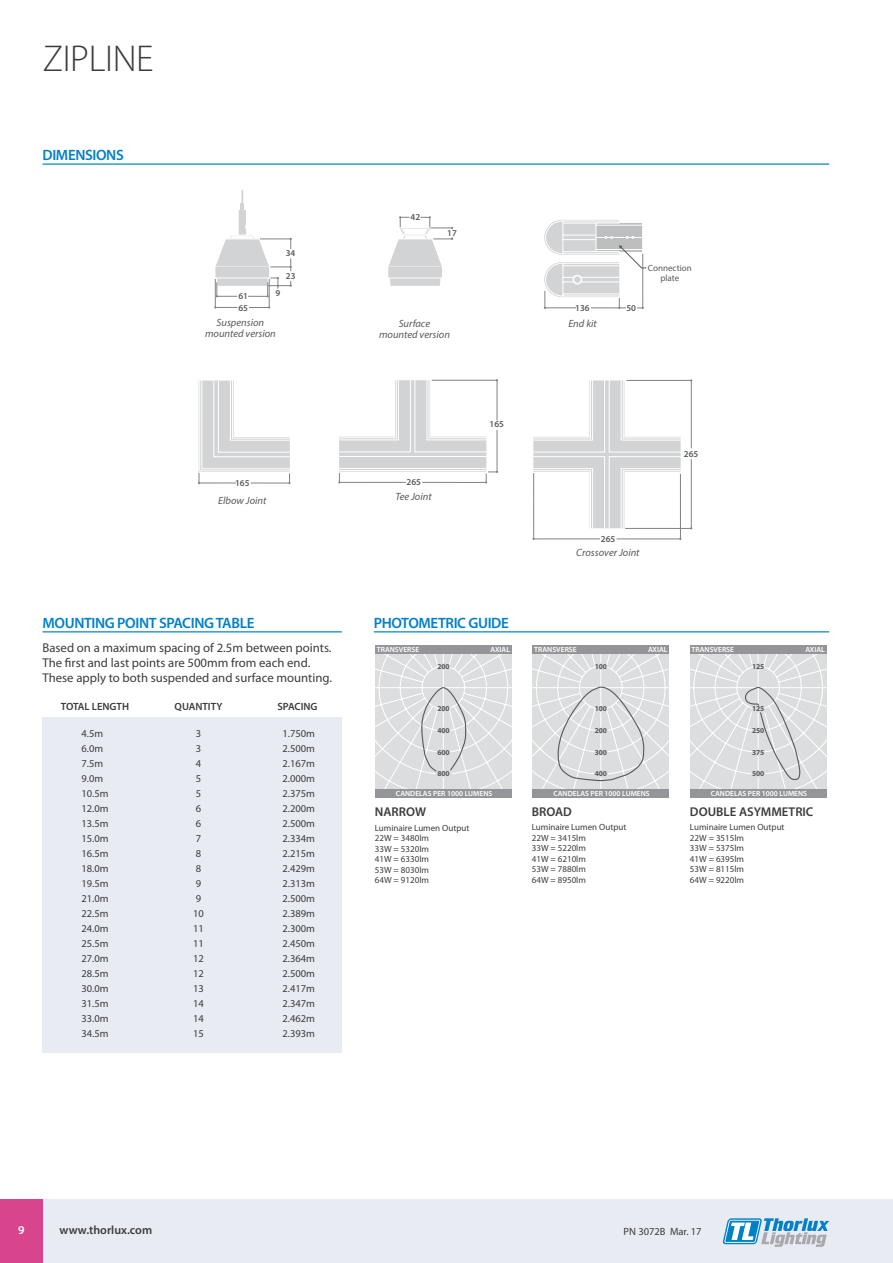
<style>
.page{position:relative;width:893px;height:1263px;background:#fff}
.page>*{position:absolute;margin:0;border:0;box-sizing:border-box;transform-origin:0 0}
.t1{font:300 37.5px "Myriad Pro";letter-spacing:-.01em;color:#3c3c3f}
.t2{font:600 15px "Myriad Pro";letter-spacing:-.025em;color:#0080c7}
.t3{font:12.75px/15px "Myriad Pro";color:#3c3c3f}
.t4{font:600 12.75px "Myriad Pro";color:#3c3c3f}
.t5{font:600 12px "Myriad Pro";color:#3c3c3f}
.t6{font:600 12px "Myriad Pro";color:#fff}
.t7{font:10.5px "Myriad Pro";color:#3c3c3f}
.t8{font:italic 10.5px/10.5px "Myriad Pro";color:#58595b;text-align:center}
.t9{font:600 10.5px "Myriad Pro";color:#3c3c3f}
.t10{font:9px/10.5px "Myriad Pro";color:#3c3c3f}
.t11{font:600 9px/11.4px "Myriad Pro";color:#58595b}
.t12{font:9px/10.8px "Myriad Pro";color:#58595b;text-align:center}
.t13{font:600 7.5px "Myriad Pro";color:#fff}
.t14{font:700 7.5px "Myriad Pro";letter-spacing:-.025em;color:#58595b}
</style>
<div class="page">
<div style="left:43px;top:717px;width:299px;height:336px;background:#e8ebf2"></div>
<hr style="left:43px;top:631px;width:299px;height:1px;background:#0080c7">
<hr style="left:374px;top:631px;width:455px;height:1px;background:#0080c7">
<div style="left:375px;top:645px;width:136px;height:8px;background:#939598"></div>
<div style="left:375px;top:789px;width:136px;height:8px;background:#939598"></div>
<div style="left:533px;top:645px;width:136px;height:8px;background:#939598"></div>
<div style="left:533px;top:789px;width:136px;height:8px;background:#939598"></div>
<svg style="left:375px;top:650px;width:137px;height:143px;background:#d9dadb"></svg>
<svg style="left:532px;top:650px;width:137px;height:143px;background:#d9dadb"></svg>
<div style="left:690px;top:645px;width:136px;height:8px;background:#939598"></div>
<div style="left:690px;top:789px;width:136px;height:8px;background:#939598"></div>
<svg style="left:690px;top:650px;width:137px;height:143px;background:#d9dadb"></svg>
<hr style="left:43px;top:163px;width:786px;height:2px;background:#0080c7">
<svg style="left:214px;top:189px;width:239px;height:120px"></svg>
<svg style="left:198px;top:380px;width:93px;height:104px"></svg>
<svg style="left:338px;top:379px;width:160px;height:104px"></svg>
<svg style="left:533px;top:379px;width:159px;height:161px"></svg>
<svg style="left:544px;top:220px;width:103px;height:89px"></svg>
<div style="left:0;top:1199px;width:893px;height:64px;background:#e8ebf2"></div>
<div style="left:0;top:1199px;width:43px;height:64px;background:#d8458e"></div>
<svg style="left:723px;top:1218px;width:106px;height:29px"></svg>
<h1 class="t1" style="left:43px;top:36px;width:112px">ZIPLINE</h1>
<h2 class="t2" style="left:43px;top:145px;width:83px">DIMENSIONS</h2>
<p class="t11" style="left:286px;top:247px;width:11px">34</p>
<p class="t11" style="left:286px;top:270px;width:11px">23</p>
<p class="t11" style="left:238px;top:290px;width:11px">61<br>65</p>
<p class="t11" style="left:275px;top:287px;width:6px">9</p>
<p class="t11" style="left:411px;top:211px;width:11px">42</p>
<p class="t11" style="left:447px;top:227px;width:11px">17</p>
<p class="t8" style="left:205px;top:317px;width:72px">Suspension mounted version</p>
<p class="t8" style="left:379px;top:318px;width:72px">Surface mounted version</p>
<p class="t11" style="left:575px;top:302px;width:16px">136</p>
<p class="t8" style="left:568px;top:318px;width:30px">End kit</p>
<p class="t11" style="left:626px;top:302px;width:11px">50</p>
<p class="t12" style="left:648px;top:262px;width:45px">Connection plate</p>
<p class="t11" style="left:235px;top:477px;width:16px">165</p>
<p class="t8" style="left:218px;top:495px;width:50px">Elbow Joint</p>
<h2 class="t2" style="left:43px;top:613px;width:213px">MOUNTING POINT SPACING TABLE</h2>
<p class="t3" style="left:43px;top:640px;width:291px">Based on a maximum spacing of 2.5m between points.<br>The first and last points are 500mm from each end.<br>These apply to both suspended and surface mounting.</p>
<p class="t9" style="left:61px;top:699px;width:70px">TOTAL LENGTH</p>
<p class="t9" style="left:175px;top:699px;width:49px">QUANTITY</p>
<p class="t9" style="left:277px;top:699px;width:42px">SPACING</p>
<p class="t7" style="left:82px;top:727px;width:23px">4.5m</p>
<p class="t7" style="left:196px;top:727px;width:7px">3</p>
<p class="t7" style="left:283px;top:727px;width:34px">1.750m</p>
<p class="t7" style="left:82px;top:742px;width:23px">6.0m</p>
<p class="t7" style="left:196px;top:742px;width:7px">3</p>
<p class="t7" style="left:283px;top:742px;width:34px">2.500m</p>
<p class="t7" style="left:82px;top:757px;width:23px">7.5m</p>
<p class="t7" style="left:196px;top:757px;width:7px">4</p>
<p class="t7" style="left:283px;top:757px;width:34px">2.167m</p>
<p class="t7" style="left:82px;top:772px;width:23px">9.0m</p>
<p class="t7" style="left:196px;top:772px;width:7px">5</p>
<p class="t7" style="left:283px;top:772px;width:34px">2.000m</p>
<p class="t7" style="left:82px;top:787px;width:29px">10.5m</p>
<p class="t7" style="left:196px;top:787px;width:7px">5</p>
<p class="t7" style="left:283px;top:787px;width:34px">2.375m</p>
<p class="t7" style="left:82px;top:802px;width:29px">12.0m</p>
<p class="t7" style="left:196px;top:802px;width:7px">6</p>
<p class="t7" style="left:283px;top:802px;width:34px">2.200m</p>
<p class="t7" style="left:82px;top:817px;width:29px">13.5m</p>
<p class="t7" style="left:196px;top:817px;width:7px">6</p>
<p class="t7" style="left:283px;top:817px;width:34px">2.500m</p>
<p class="t7" style="left:82px;top:832px;width:29px">15.0m</p>
<p class="t7" style="left:196px;top:832px;width:7px">7</p>
<p class="t7" style="left:283px;top:832px;width:34px">2.334m</p>
<p class="t7" style="left:82px;top:847px;width:29px">16.5m</p>
<p class="t7" style="left:196px;top:847px;width:7px">8</p>
<p class="t7" style="left:283px;top:847px;width:34px">2.215m</p>
<p class="t7" style="left:82px;top:862px;width:29px">18.0m</p>
<p class="t7" style="left:196px;top:862px;width:7px">8</p>
<p class="t7" style="left:283px;top:862px;width:34px">2.429m</p>
<p class="t7" style="left:82px;top:877px;width:29px">19.5m</p>
<p class="t7" style="left:196px;top:877px;width:7px">9</p>
<p class="t7" style="left:283px;top:877px;width:34px">2.313m</p>
<p class="t7" style="left:82px;top:892px;width:29px">21.0m</p>
<p class="t7" style="left:196px;top:892px;width:7px">9</p>
<p class="t7" style="left:283px;top:892px;width:34px">2.500m</p>
<p class="t7" style="left:82px;top:907px;width:29px">22.5m</p>
<p class="t7" style="left:193px;top:907px;width:12px">10</p>
<p class="t7" style="left:283px;top:907px;width:34px">2.389m</p>
<p class="t7" style="left:82px;top:922px;width:29px">24.0m</p>
<p class="t7" style="left:193px;top:922px;width:12px">11</p>
<p class="t7" style="left:283px;top:922px;width:34px">2.300m</p>
<p class="t7" style="left:82px;top:937px;width:29px">25.5m</p>
<p class="t7" style="left:193px;top:937px;width:12px">11</p>
<p class="t7" style="left:283px;top:937px;width:34px">2.450m</p>
<p class="t7" style="left:82px;top:952px;width:29px">27.0m</p>
<p class="t7" style="left:193px;top:952px;width:12px">12</p>
<p class="t7" style="left:283px;top:952px;width:34px">2.364m</p>
<p class="t7" style="left:82px;top:967px;width:29px">28.5m</p>
<p class="t7" style="left:193px;top:967px;width:12px">12</p>
<p class="t7" style="left:283px;top:967px;width:34px">2.500m</p>
<p class="t7" style="left:82px;top:982px;width:29px">30.0m</p>
<p class="t7" style="left:193px;top:982px;width:12px">13</p>
<p class="t7" style="left:283px;top:982px;width:34px">2.417m</p>
<p class="t7" style="left:82px;top:997px;width:29px">31.5m</p>
<p class="t7" style="left:193px;top:997px;width:12px">14</p>
<p class="t7" style="left:283px;top:997px;width:34px">2.347m</p>
<p class="t7" style="left:82px;top:1012px;width:29px">33.0m</p>
<p class="t7" style="left:193px;top:1012px;width:12px">14</p>
<p class="t7" style="left:283px;top:1012px;width:34px">2.462m</p>
<p class="t7" style="left:82px;top:1027px;width:29px">34.5m</p>
<p class="t7" style="left:193px;top:1027px;width:12px">15</p>
<p class="t7" style="left:283px;top:1027px;width:34px">2.393m</p>
<p class="t11" style="left:407px;top:476px;width:16px">265</p>
<p class="t8" style="left:395px;top:491px;width:38px">Tee Joint</p>
<p class="t11" style="left:490px;top:418px;width:16px">165</p>
<p class="t11" style="left:601px;top:533px;width:16px">265</p>
<p class="t8" style="left:576px;top:547px;width:65px">Crossover Joint</p>
<p class="t11" style="left:684px;top:448px;width:16px">265</p>
<h2 class="t2" style="left:374px;top:613px;width:137px">PHOTOMETRIC GUIDE</h2>
<p class="t13" style="left:377px;top:644px;width:44px">TRANSVERSE</p>
<p class="t13" style="left:491px;top:644px;width:21px">AXIAL</p>
<p class="t13" style="left:534px;top:644px;width:44px">TRANSVERSE</p>
<p class="t13" style="left:648px;top:644px;width:21px">AXIAL</p>
<p class="t13" style="left:692px;top:644px;width:44px">TRANSVERSE</p>
<p class="t13" style="left:805px;top:644px;width:21px">AXIAL</p>
<p class="t14" style="left:437px;top:661px;width:14px">200</p>
<p class="t14" style="left:437px;top:704px;width:14px">200</p>
<p class="t14" style="left:437px;top:726px;width:14px">400</p>
<p class="t14" style="left:437px;top:747px;width:14px">600</p>
<p class="t14" style="left:437px;top:769px;width:14px">800</p>
<p class="t14" style="left:595px;top:661px;width:14px">100</p>
<p class="t14" style="left:595px;top:704px;width:14px">100</p>
<p class="t14" style="left:595px;top:726px;width:14px">200</p>
<p class="t14" style="left:595px;top:747px;width:14px">300</p>
<p class="t14" style="left:595px;top:769px;width:14px">400</p>
<p class="t14" style="left:752px;top:661px;width:14px">125</p>
<p class="t14" style="left:752px;top:704px;width:14px">125</p>
<p class="t14" style="left:752px;top:726px;width:14px">250</p>
<p class="t14" style="left:752px;top:747px;width:14px">375</p>
<p class="t14" style="left:752px;top:769px;width:14px">500</p>
<p class="t13" style="left:396px;top:788px;width:98px">CANDELAS PER 1000 LUMENS</p>
<p class="t13" style="left:553px;top:788px;width:98px">CANDELAS PER 1000 LUMENS</p>
<p class="t13" style="left:711px;top:788px;width:98px">CANDELAS PER 1000 LUMENS</p>
<p class="t4" style="left:375px;top:804px;width:53px">NARROW</p>
<p class="t10" style="left:375px;top:822px;width:96px">Luminaire Lumen Output<br>22W = 3480lm<br>33W = 5320lm<br>41W = 6330lm<br>53W = 8030lm<br>64W = 9120lm</p>
<p class="t4" style="left:532px;top:803px;width:42px">BROAD</p>
<p class="t10" style="left:532px;top:822px;width:96px">Luminaire Lumen Output<br>22W = 3415lm<br>33W = 5220lm<br>41W = 6210lm<br>53W = 7880lm<br>64W = 8950lm</p>
<p class="t4" style="left:690px;top:803px;width:125px">DOUBLE ASYMMETRIC</p>
<p class="t10" style="left:690px;top:822px;width:96px">Luminaire Lumen Output<br>22W = 3515lm<br>33W = 5375lm<br>41W = 6395lm<br>53W = 8115lm<br>64W = 9220lm</p>
<p class="t6" style="left:18px;top:1222px;width:8px">9</p>
<p class="t5" style="left:60px;top:1222px;width:94px">www.thorlux.com</p>
<p class="t7" style="left:624px;top:1225px;width:80px">PN 3072B Mar. 17</p>
</div>
